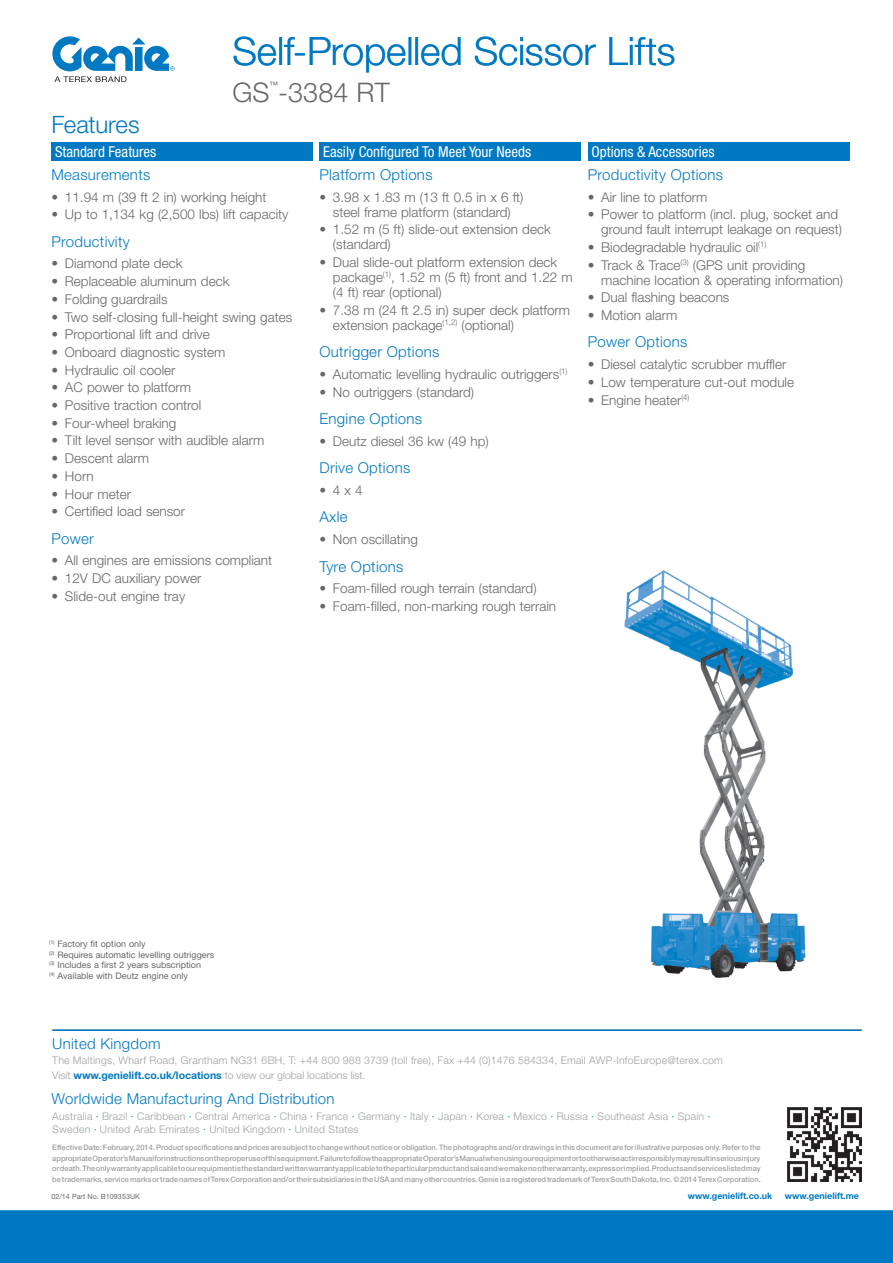
<style>
.page{position:relative;width:893px;height:1263px;background:#fff}
.page>*{position:absolute;margin:0;border:0;box-sizing:border-box;transform-origin:0 0}
.t1{font:300 39px "Helvetica Neue LT Std";letter-spacing:-.005em;color:#0079c2}
.t2{font:300 27px "Helvetica Neue LT Std";color:#67676a}
.t3{font:300 24px "Helvetica Neue LT Std";letter-spacing:-.01em;color:#0079c2}
.t4{font:300 15px "Helvetica Neue LT Std";letter-spacing:.02em;color:#0079c2}
.t5{font:condensed 15px "Helvetica Neue LT Std";color:#fff}
.t6{font:300 13.5px/15px "Helvetica Neue LT Std";color:#67676a}
.t7{font:300 10.5px/13.5px "Helvetica Neue LT Std";letter-spacing:.02em;color:#9d9fa2}
.t8{font:300 10.5px "Helvetica Neue LT Std";color:#9d9fa2}
.t9{font:9px/10.5px "Helvetica Neue LT Std";color:#67676a}
.t10{font:700 9px "Helvetica Neue LT Std";color:#0079c2}
.t11{font:condensed 8.7px "Helvetica Neue LT Std";color:#67676a}
.t12{font:500 7.5px/10.5px "Helvetica Neue LT Std";color:#9d9fa2;text-align:justify}
.t13{font:7.2px "Helvetica Neue LT Std";letter-spacing:.01em;color:#67676a}
.s1{font-weight:700;color:#0079c2}
.s2{color:#0079c2}
</style>
<div class="page">
<div style="left:0;top:1210px;width:893px;height:53px;background:#0079c2"></div>
<svg style="left:52px;top:36px;width:123px;height:46px"></svg>
<hr style="left:51px;top:1029px;width:810px;height:1px;background:#bcbdc0">
<img style="left:787px;top:1107px;width:75px;height:75px">
<hr style="left:52px;top:1029px;width:810px;height:2px;background:#0079c2">
<div style="left:51px;top:142px;width:262px;height:19px;background:#0079c2"></div>
<div style="left:320px;top:142px;width:261px;height:19px;background:#0079c2"></div>
<div style="left:588px;top:142px;width:261px;height:19px;background:#0079c2"></div>
<img style="left:624px;top:570px;width:182px;height:408px">
<h1 class="t1" style="left:233px;top:27px;width:444px">Self-Propelled Scissor Lifts</h1>
<h3 class="t3" style="left:51px;top:110px;width:90px">Features</h3>
<p class="t11" style="left:270px;top:80px;width:10px">™</p>
<h2 class="t2" style="left:233px;top:76px;width:159px">GS -3384 RT</h2>
<p class="t5" style="left:55px;top:143px;width:103px">Standard Features</p>
<p class="t5" style="left:323px;top:143px;width:209px">Easily Configured To Meet Your Needs</p>
<p class="t5" style="left:591px;top:143px;width:124px">Options &amp; Accessories</p>
<p class="t4" style="left:51px;top:165px;width:100px">Measurements</p>
<p class="t6" style="left:51px;top:189px;width:216px">• 11.94 m (39 ft 2 in) working height</p>
<p class="t6" style="left:51px;top:207px;width:238px">• Up to 1,134 kg (2,500 lbs) lift capacity</p>
<p class="t4" style="left:51px;top:232px;width:80px">Productivity</p>
<p class="t6" style="left:51px;top:256px;width:133px">• Diamond plate deck</p>
<p class="t6" style="left:51px;top:274px;width:180px">• Replaceable aluminum deck</p>
<p class="t6" style="left:51px;top:291px;width:118px">• Folding guardrails</p>
<p class="t6" style="left:51px;top:309px;width:242px">• Two self-closing full-height swing gates</p>
<p class="t6" style="left:51px;top:327px;width:160px">• Proportional lift and drive</p>
<p class="t6" style="left:51px;top:344px;width:176px">• Onboard diagnostic system</p>
<p class="t6" style="left:51px;top:362px;width:126px">• Hydraulic oil cooler</p>
<p class="t6" style="left:51px;top:380px;width:141px">• AC power to platform</p>
<p class="t6" style="left:51px;top:397px;width:151px">• Positive traction control</p>
<p class="t6" style="left:51px;top:415px;width:126px">• Four-wheel braking</p>
<p class="t6" style="left:51px;top:433px;width:214px">• Tilt level sensor with audible alarm</p>
<p class="t6" style="left:51px;top:450px;width:99px">• Descent alarm</p>
<p class="t6" style="left:51px;top:468px;width:44px">• Horn</p>
<p class="t6" style="left:51px;top:486px;width:81px">• Hour meter</p>
<p class="t6" style="left:51px;top:504px;width:135px">• Certified load sensor</p>
<p class="t4" style="left:51px;top:529px;width:44px">Power</p>
<p class="t6" style="left:51px;top:553px;width:222px">• All engines are emissions compliant</p>
<p class="t6" style="left:51px;top:571px;width:151px">• 12V DC auxiliary power</p>
<p class="t6" style="left:51px;top:588px;width:135px">• Slide-out engine tray</p>
<p class="t4" style="left:319px;top:165px;width:115px">Platform Options</p>
<p class="t6" style="left:319px;top:189px;width:206px;text-align:center">• 3.98 x 1.83 m (13 ft 0.5 in x 6 ft) steel frame platform (standard)</p>
<p class="t6" style="left:333px;top:222px;width:219px;text-indent:-14px">• 1.52 m (5 ft) slide-out extension deck (standard)</p>
<p class="t6" style="left:333px;top:254px;width:241px;text-indent:-13px">• Dual slide-out platform extension deck package<sup>(1)</sup>, 1.52 m (5 ft) front and 1.22 m (4 ft) rear (optional)</p>
<p class="t6" style="left:333px;top:302px;width:239px;text-indent:-14px">• 7.38 m (24 ft 2.5 in) super deck platform extension package<sup>(1,2)</sup> (optional)</p>
<p class="t4" style="left:319px;top:343px;width:121px">Outrigger Options</p>
<p class="t6" style="left:319px;top:366px;width:250px">• Automatic levelling hydraulic outriggers<sup>(1)</sup></p>
<p class="t6" style="left:319px;top:384px;width:156px">• No outriggers (standard)</p>
<p class="t4" style="left:319px;top:409px;width:104px">Engine Options</p>
<p class="t6" style="left:319px;top:433px;width:171px">• Deutz diesel 36 kw (49 hp)</p>
<p class="t4" style="left:319px;top:459px;width:92px">Drive Options</p>
<p class="t6" style="left:319px;top:482px;width:45px">• 4x4</p>
<p class="t4" style="left:319px;top:508px;width:30px">Axle</p>
<p class="t6" style="left:319px;top:532px;width:100px">• Non oscillating</p>
<p class="t4" style="left:319px;top:557px;width:85px">Tyre Options</p>
<p class="t6" style="left:319px;top:581px;width:219px">• Foam-filled rough terrain (standard)</p>
<p class="t6" style="left:319px;top:598px;width:238px">• Foam-filled, non-marking rough terrain</p>
<p class="t4" style="left:588px;top:165px;width:137px">Productivity Options</p>
<p class="t6" style="left:588px;top:189px;width:121px">• Air line to platform</p>
<p class="t6" style="left:588px;top:207px;width:256px;text-align:right">• Power to platform (incl. plug, socket and ground fault interrupt leakage on request)</p>
<p class="t6" style="left:588px;top:239px;width:180px">• Biodegradable hydraulic oil<sup>(1)</sup></p>
<p class="t6" style="left:601px;top:257px;width:243px;text-indent:-14px">• Track &amp; Trace<sup>(3)</sup> (GPS unit providing machine location &amp; operating information)</p>
<p class="t6" style="left:588px;top:290px;width:143px">• Dual flashing beacons</p>
<p class="t6" style="left:588px;top:307px;width:91px">• Motion alarm</p>
<p class="t4" style="left:588px;top:333px;width:101px">Power Options</p>
<p class="t6" style="left:588px;top:357px;width:200px">• Diesel catalytic scrubber muffler</p>
<p class="t6" style="left:588px;top:374px;width:208px">• Low temperature cut-out module</p>
<p class="t6" style="left:588px;top:392px;width:103px">• Engine heater<sup>(4)</sup></p>
<p class="t9" style="left:49px;top:939px;width:167px"><sup>(1)</sup> Factory fit option only<br><sup>(2)</sup> Requires automatic levelling outriggers <sup>(3)</sup> Includes a first 2 years subscription<br><sup>(4)</sup> Available with Deutz engine only</p>
<p class="t4" style="left:52px;top:1035px;width:110px">United Kingdom</p>
<p class="t7" style="left:52px;top:1053px;width:672px">The Maltings, Wharf Road, Grantham NG31 6BH, T: +44 800 988 3739 (toll free), Fax +44 (0)1476 584334, Email AWP-InfoEurope@terex.com</p>
<p class="t8" style="left:52px;top:1069px;width:315px">Visit <span class="s1">www.genielift.co.uk/locations</span> to view our global locations list.</p>
<p class="t4" style="left:51px;top:1089px;width:285px">Worldwide Manufacturing And Distribution</p>
<p class="t7" style="left:52px;top:1109px;width:660px">Australia <span class="s2">·</span> Brazil <span class="s2">·</span> Caribbean <span class="s2">·</span> Central America <span class="s2">·</span> China <span class="s2">·</span> France <span class="s2">·</span> Germany <span class="s2">·</span> Italy <span class="s2">·</span> Japan <span class="s2">·</span> Korea <span class="s2">·</span> Mexico <span class="s2">·</span> Russia <span class="s2">·</span> Southeast Asia <span class="s2">·</span> Spain <span class="s2">·<br></span>Sweden <span class="s2">·</span> United Arab Emirates <span class="s2">·</span> United Kingdom <span class="s2">·</span> United States</p>
<p class="t12" style="left:52px;top:1142px;width:710px">Effective Date: February, 2014. Product specifications and prices are subject to change without notice or obligation. The photographs and/or drawings in this document are for illustrative purposes only. Refer to the appropriate Operator’s Manual for instructions on the proper use of this equipment. Failure to follow the appropriate Operator’s Manual when using our equipment or to otherwise act irresponsibly may result in serious injury or death. The only warranty applicable to our equipment is the standard written warranty applicable to the particular product and sale and we make no other warranty, express or implied. Products and services listed may be trademarks, service marks or trade names of Terex Corporation and/or their subsidiaries in the USA and many other countries. Genie is a registered trademark of Terex South Dakota, Inc. © 2014 Terex Corporation.</p>
<p class="t13" style="left:51px;top:1192px;width:90px">02/14 Part No. B109353UK</p>
<p class="t10" style="left:688px;top:1190px;width:86px">www.genielift.co.uk</p>
<p class="t10" style="left:785px;top:1190px;width:76px">www.genielift.me</p>
</div>
